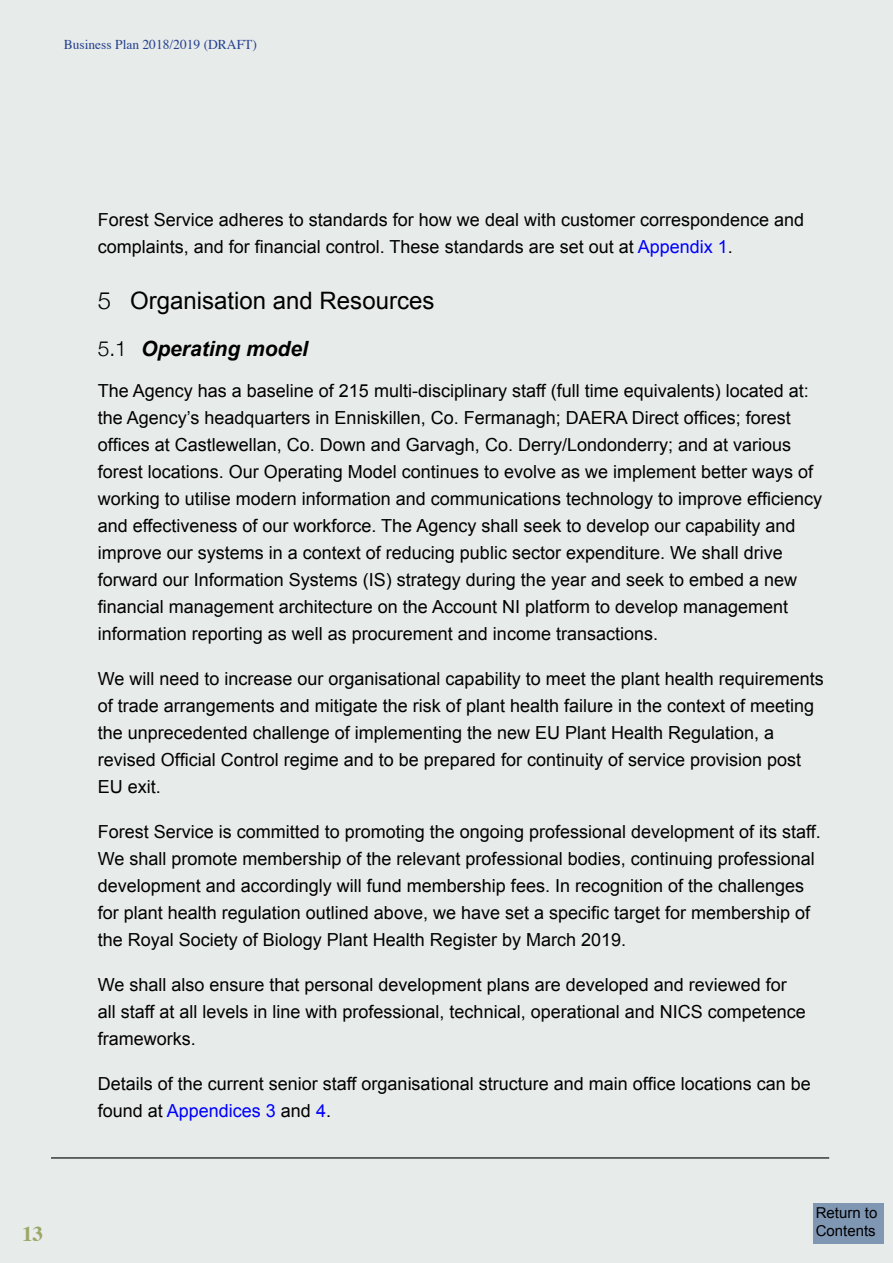
<style>
.page{position:relative;width:893px;height:1263px;background:#e7ebe9}
.page>*{position:absolute;margin:0;border:0;box-sizing:border-box;transform-origin:0 0}
.Heading_1{font:24px "Arial";color:#000}
.Heading_2{font:italic 700 21px "Arial";color:#000}
.t1{font:700 21px "Times";color:#9ca767}
.t2{font:18px/27px "Arial";color:#000}
.t3{font:15px/18px "Arial";color:#000}
.t4{font:13.5px "Times";color:#25408f}
.s1{color:#00f}
.s2{font-family:"Helvetica Neue";font-weight:300}
.s3{font-family:"Helvetica Neue";font-weight:300;font-style:normal}
</style>
<div class="page">
<div style="left:813px;top:1203px;width:71px;height:41px;background:#8097b4"></div>
<hr style="left:51px;top:1157px;width:778px;height:1px;background:#000">
<p class="t4" style="left:64px;top:32px;width:195px">Business Plan 2018/2019 (DRAFT)</p>
<p class="t1" style="left:22px;top:1213px;width:22px">13</p>
<p class="t2" style="left:98px;top:206px;width:708px">Forest Service adheres to standards for how we deal with customer correspondence and complaints, and for financial control. These standards are set out at <span class="s1">Appendix 1</span>.</p>
<p class="Heading_1" style="left:98px;top:284px;width:338px"><span class="s2">5</span> Organisation and Resources</p>
<p class="Heading_2" style="left:98px;top:335px;width:212px"><span class="s3">5.1</span> Operating model</p>
<p class="t2" style="left:98px;top:377px;width:726px">The Agency has a baseline of 215 multi-disciplinary staff (full time equivalents) located at: the Agency’s headquarters in Enniskillen, Co. Fermanagh; DAERA Direct offices; forest offices at Castlewellan, Co. Down and Garvagh, Co. Derry/Londonderry; and at various forest locations. Our Operating Model continues to evolve as we implement better ways of working to utilise modern information and communications technology to improve efficiency and effectiveness of our workforce. The Agency shall seek to develop our capability and improve our systems in a context of reducing public sector expenditure. We shall drive forward our Information Systems (IS) strategy during the year and seek to embed a new financial management architecture on the Account NI platform to develop management information reporting as well as procurement and income transactions.</p>
<p class="t2" style="left:98px;top:665px;width:727px">We will need to increase our organisational capability to meet the plant health requirements of trade arrangements and mitigate the risk of plant health failure in the context of meeting the unprecedented challenge of implementing the new EU Plant Health Regulation, a revised Official Control regime and to be prepared for continuity of service provision post EU exit.</p>
<p class="t2" style="left:98px;top:818px;width:725px">Forest Service is committed to promoting the ongoing professional development of its staff.<br>We shall promote membership of the relevant professional bodies, continuing professional development and accordingly will fund membership fees. In recognition of the challenges for plant health regulation outlined above, we have set a specific target for membership of the Royal Society of Biology Plant Health Register by March 2019.</p>
<p class="t2" style="left:98px;top:971px;width:709px">We shall also ensure that personal development plans are developed and reviewed for all staff at all levels in line with professional, technical, operational and NICS competence frameworks.</p>
<p class="t2" style="left:98px;top:1070px;width:715px">Details of the current senior staff organisational structure and main office locations can be found at <span class="s1">Appendices 3</span> and <span class="s1">4</span>.</p>
<p class="t3" style="left:816px;top:1204px;width:63px">Return to<br>Contents</p>
</div>
